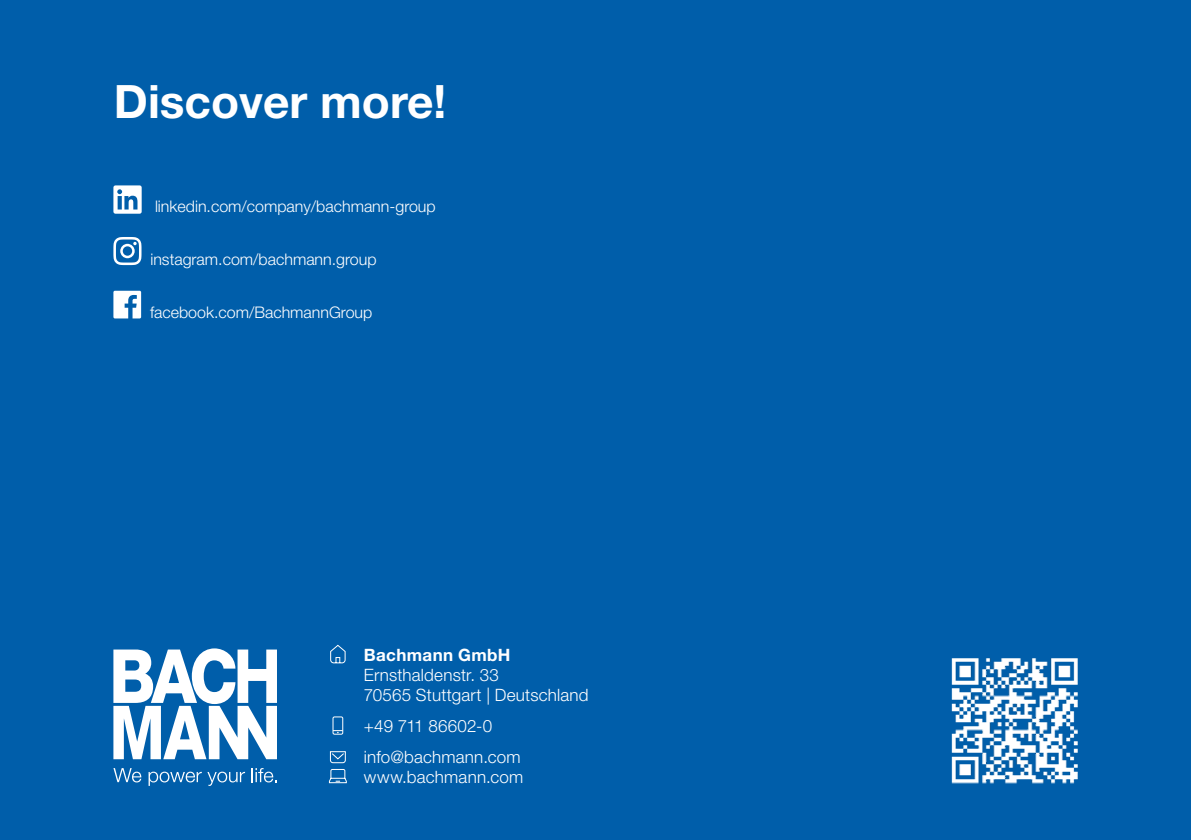
<style>
.page{position:relative;width:1191px;height:840px;background:#fff}
.page>*{position:absolute;margin:0;border:0;box-sizing:border-box;transform-origin:0 0}
.t1{font:700 46px "Helvetica Neue LT Pro";color:#fff}
.t2{font:300 17px/20px "Helvetica Neue LT Pro";letter-spacing:.015em;color:#fff}
.t3{font:700 17px "Helvetica Neue LT Pro";letter-spacing:.02em;color:#fff}
.t4{font:300 16px "Helvetica Neue LT Pro";color:#fff}
</style>
<div class="page">
<div style="left:0;top:0;width:1191px;height:839px;background:#005eaa"></div>
<svg style="left:113px;top:648px;width:164px;height:110px"></svg>
<svg style="left:113px;top:768px;width:28px;height:14px"></svg>
<svg style="left:149px;top:771px;width:96px;height:14px"></svg>
<svg style="left:252px;top:768px;width:25px;height:14px"></svg>
<svg style="left:328px;top:751px;width:19px;height:32px"></svg>
<div style="left:332px;top:716px;width:11px;height:18px;border:1px solid #fff;border-radius:2px"></div>
<svg style="left:333px;top:729px;width:10px;height:3px"></svg>
<svg style="left:330px;top:644px;width:16px;height:19px"></svg>
<svg style="left:113px;top:185px;width:29px;height:28px"></svg>
<svg style="left:113px;top:237px;width:28px;height:28px"></svg>
<svg style="left:113px;top:290px;width:28px;height:28px"></svg>
<img style="left:951px;top:658px;width:126px;height:124px">
<h1 class="t1" style="left:114px;top:73px;width:334px">Discover more!</h1>
<p class="t4" style="left:155px;top:196px;width:282px">linkedin.com/company/bachmann-group</p>
<p class="t4" style="left:150px;top:249px;width:228px">instagram.com/bachmann.group</p>
<p class="t4" style="left:150px;top:303px;width:224px">facebook.com/BachmannGroup</p>
<p class="t3" style="left:364px;top:643px;width:148px">Bachmann GmbH</p>
<p class="t2" style="left:364px;top:664px;width:226px">Ernsthaldenstr. 33<br>70565 Stuttgart | Deutschland</p>
<p class="t2" style="left:364px;top:709px;width:158px;line-height:31.4px">+49 711 86602-0 info@bachmann.com</p>
<p class="t2" style="left:364px;top:766px;width:161px">www.bachmann.com</p>
</div>
